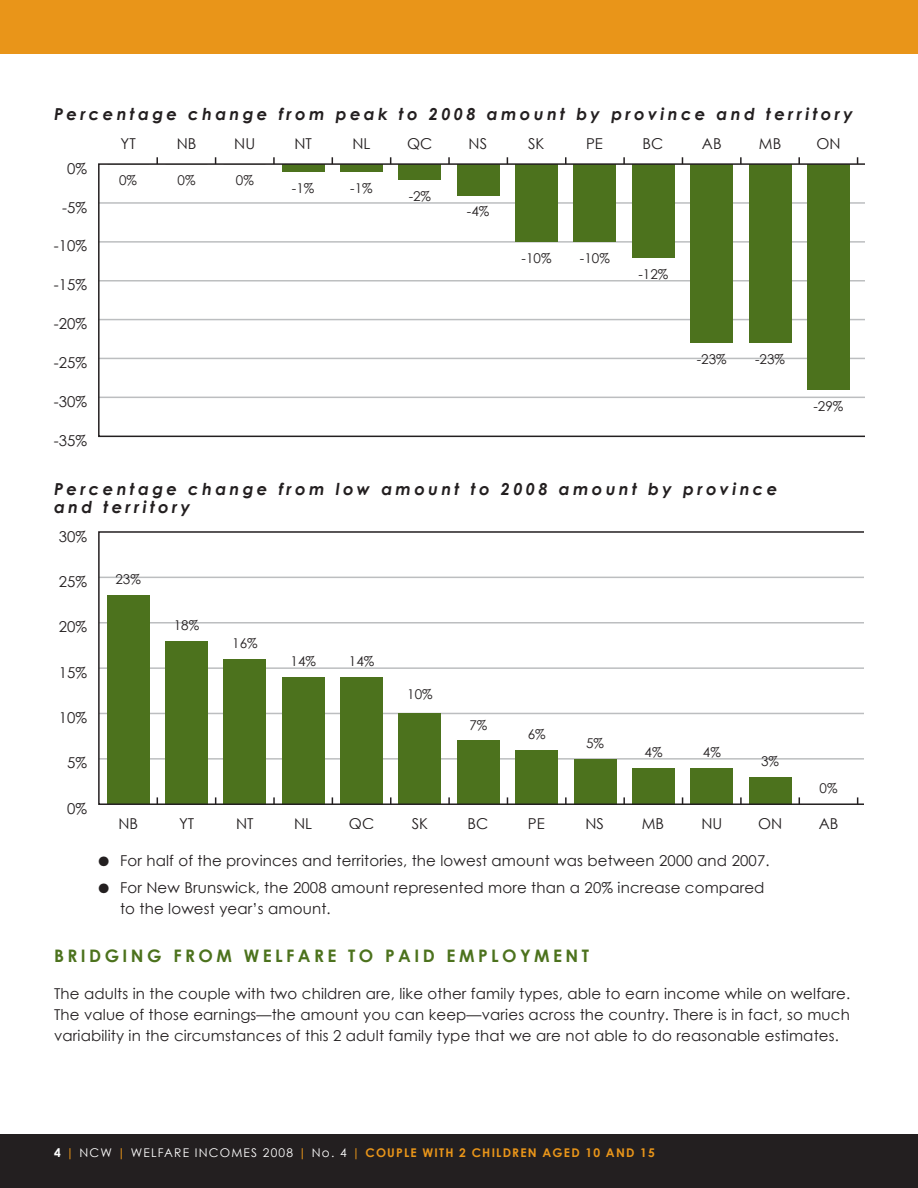
<style>
.page{position:relative;width:918px;height:1188px;background:#fff}
.page>*{position:absolute;margin:0;border:0;box-sizing:border-box;transform-origin:0 0}
.t1{font:700 17.25px "Century Gothic";letter-spacing:.2em;color:#4c721d}
.t2{font:italic 700 16.5px/18px "Century Gothic";letter-spacing:.2em;color:#231f20}
.t3{font:15px/21px "Century Gothic";letter-spacing:.01em;color:#231f20}
.t4{font:13.5px "Century Gothic";color:#231f20}
.t5{font:700 12px "Century Gothic";letter-spacing:.1em;color:#e99519}
.s1{color:#fff}
.s2{font-weight:400;color:#fff}
</style>
<div class="page">
<div style="left:0;top:1134px;width:918px;height:54px;background:#231f20"></div>
<div style="left:0;top:0;width:918px;height:54px;background:#e99519"></div>
<svg style="left:156px;top:157px;width:2px;height:6px"></svg>
<svg style="left:273px;top:157px;width:2px;height:6px"></svg>
<svg style="left:448px;top:157px;width:2px;height:6px"></svg>
<svg style="left:565px;top:157px;width:2px;height:6px"></svg>
<svg style="left:623px;top:157px;width:2px;height:6px"></svg>
<svg style="left:740px;top:157px;width:2px;height:6px"></svg>
<svg style="left:798px;top:157px;width:2px;height:6px"></svg>
<svg style="left:98px;top:163px;width:766px;height:274px"></svg>
<svg style="left:98px;top:531px;width:766px;height:274px"></svg>
<p class="t2" style="left:54px;top:105px;width:800px">Percentage change from peak to 2008 amount by province and territory</p>
<p class="t3" style="left:67px;top:158px;width:21px">0%</p>
<p class="t3" style="left:62px;top:196px;width:26px">-5%</p>
<p class="t3" style="left:54px;top:235px;width:35px">-10%</p>
<p class="t3" style="left:54px;top:274px;width:35px">-15%</p>
<p class="t3" style="left:54px;top:313px;width:35px">-20%</p>
<p class="t3" style="left:54px;top:352px;width:35px">-25%</p>
<p class="t3" style="left:54px;top:391px;width:35px">-30%</p>
<p class="t3" style="left:54px;top:430px;width:35px">-35%</p>
<p class="t3" style="left:121px;top:133px;width:17px">YT</p>
<p class="t3" style="left:177px;top:133px;width:21px">NB</p>
<p class="t3" style="left:234px;top:133px;width:22px">NU</p>
<p class="t3" style="left:294px;top:133px;width:19px">NT</p>
<p class="t3" style="left:352px;top:133px;width:20px">NL</p>
<p class="t3" style="left:407px;top:133px;width:27px">QC</p>
<p class="t3" style="left:469px;top:133px;width:20px">NS</p>
<p class="t3" style="left:528px;top:133px;width:18px">SK</p>
<p class="t3" style="left:586px;top:133px;width:18px">PE</p>
<p class="t3" style="left:643px;top:133px;width:22px">BC</p>
<p class="t3" style="left:702px;top:133px;width:21px">AB</p>
<p class="t3" style="left:759px;top:133px;width:24px">MB</p>
<p class="t4" style="left:119px;top:172px;width:19px">0%</p>
<p class="t4" style="left:178px;top:172px;width:19px">0%</p>
<p class="t4" style="left:236px;top:172px;width:19px">0%</p>
<p class="t4" style="left:292px;top:180px;width:24px">-1%</p>
<p class="t4" style="left:350px;top:180px;width:24px">-1%</p>
<p class="t4" style="left:409px;top:188px;width:24px">-2%</p>
<p class="t4" style="left:467px;top:203px;width:24px">-4%</p>
<p class="t4" style="left:522px;top:250px;width:31px">-10%</p>
<p class="t4" style="left:580px;top:250px;width:31px">-10%</p>
<p class="t4" style="left:638px;top:266px;width:31px">-12%</p>
<p class="t4" style="left:697px;top:351px;width:31px">-23%</p>
<p class="t4" style="left:755px;top:351px;width:31px">-23%</p>
<p class="t2" style="left:54px;top:479px;width:725px">Percentage change from low amount to 2008 amount by province and territory</p>
<p class="t3" style="left:59px;top:525px;width:30px">30%</p>
<p class="t3" style="left:59px;top:571px;width:30px">25%</p>
<p class="t3" style="left:59px;top:616px;width:30px">20%</p>
<p class="t3" style="left:59px;top:662px;width:30px">15%</p>
<p class="t3" style="left:59px;top:707px;width:30px">10%</p>
<p class="t3" style="left:67px;top:752px;width:21px">5%</p>
<p class="t3" style="left:67px;top:798px;width:21px">0%</p>
<p class="t4" style="left:115px;top:571px;width:27px">23%</p>
<p class="t4" style="left:174px;top:617px;width:27px">18%</p>
<p class="t4" style="left:232px;top:635px;width:27px">16%</p>
<p class="t4" style="left:291px;top:653px;width:27px">14%</p>
<p class="t4" style="left:349px;top:653px;width:27px">14%</p>
<p class="t4" style="left:407px;top:686px;width:27px">10%</p>
<p class="t4" style="left:469px;top:716px;width:19px">7%</p>
<p class="t4" style="left:528px;top:725px;width:19px">6%</p>
<p class="t4" style="left:586px;top:735px;width:19px">5%</p>
<p class="t4" style="left:645px;top:744px;width:19px">4%</p>
<p class="t4" style="left:703px;top:744px;width:19px">4%</p>
<p class="t4" style="left:761px;top:753px;width:19px">3%</p>
<p class="t3" style="left:816px;top:133px;width:26px">ON</p>
<p class="t4" style="left:813px;top:398px;width:31px">-29%</p>
<p class="t4" style="left:820px;top:780px;width:19px">0%</p>
<p class="t3" style="left:118px;top:812px;width:21px">NB</p>
<p class="t3" style="left:179px;top:812px;width:17px">YT</p>
<p class="t3" style="left:236px;top:812px;width:19px">NT</p>
<p class="t3" style="left:294px;top:812px;width:20px">NL</p>
<p class="t3" style="left:349px;top:812px;width:27px">QC</p>
<p class="t3" style="left:412px;top:812px;width:18px">SK</p>
<p class="t3" style="left:468px;top:812px;width:22px">BC</p>
<p class="t3" style="left:528px;top:812px;width:18px">PE</p>
<p class="t3" style="left:585px;top:812px;width:20px">NS</p>
<p class="t3" style="left:642px;top:812px;width:24px">MB</p>
<p class="t3" style="left:701px;top:812px;width:22px">NU</p>
<p class="t3" style="left:758px;top:812px;width:26px">ON</p>
<p class="t3" style="left:819px;top:812px;width:21px">AB</p>
<p class="t3" style="left:98px;top:850px;width:673px">● For half of the provinces and territories, the lowest amount was between 2000 and 2007.</p>
<p class="t3" style="left:120px;top:877px;width:646px;text-indent:-22px">● For N ew Brunswick, the 2008 amount represented more than a 20% increase compared to the lowest year’s amount.</p>
<p class="t1" style="left:54px;top:945px;width:537px">BRIDGING FROM WELFARE TO PAID EMPLOYMENT</p>
<p class="t3" style="left:54px;top:983px;width:798px;text-align:justify">The adults in the couple with two children are, like other family types, able to earn income while on welfare.<br>The value of those earnings—the amount you can keep—varies across the country. There is in fact, so much variability in the circumstances of this 2 adult family type that we are not able to do reasonable estimates.</p>
<p class="t5" style="left:54px;top:1145px;width:602px"><span class="s1">4</span> | <span class="s2">NCw</span> | <span class="s2">Welfare incomes 2008</span> | <span class="s2">No. 4</span> | COUPLE WITH 2 CHILDREN AGED 10 AND 15</p>
</div>
